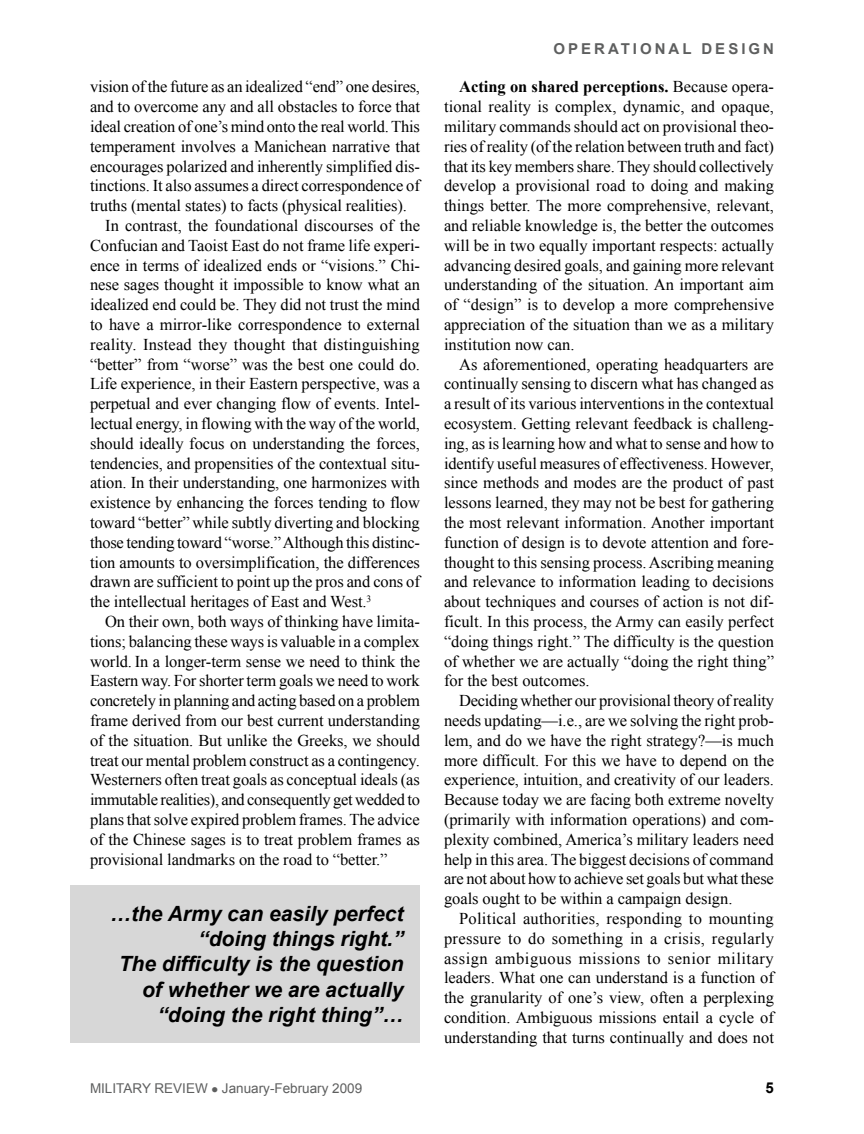
<style>
.page{position:relative;width:864px;height:1134px;background:#fff}
.page>*{position:absolute;margin:0;border:0;box-sizing:border-box;transform-origin:0 0}
.fob{font:italic 700 21px/25.2px "Arial";color:#000;text-align:right}
.fob-2{font:16.5px/19.8px "Times New Roman";letter-spacing:-.005em;color:#000;text-align:justify}
.t1{font:700 15px "Arial";letter-spacing:.2em;color:#5e5f5f}
.t2{font:700 15px "Arial";color:#000}
.t3{font:13.5px "Arial";color:#5e5f5f}
.s1{font-weight:700}
</style>
<div class="page">
<div style="left:70px;top:885px;width:350px;height:157px;background:#d7d7d7"></div>
<p class="fob-2" style="left:90px;top:77px;width:332px">vision of the future as an idealized “end” one desires, and to overcome any and all obstacles to force that ideal creation of one’s mind onto the real world. This temperament involves a Manichean narrative that encourages polarized and inherently simplified dis&shy;tinctions. It also assumes a direct correspondence of truths (mental states) to facts (physical realities).</p>
<p class="fob-2" style="left:90px;top:215px;width:332px;text-indent:15px">In contrast, the foundational discourses of the Confucian and Taoist East do not frame life experi&shy;ence in terms of idealized ends or “visions.” Chi&shy;nese sages thought it impossible to know what an idealized end could be. They did not trust the mind to have a mirror-like correspondence to external reality. Instead they thought that distinguishing “better” from “worse” was the best one could do.<br>Life experience, in their Eastern perspective, was a perpetual and ever changing flow of events. Intel&shy;lectual energy, in flowing with the way of the world, should ideally focus on understanding the forces, tendencies, and propensities of the contextual situ&shy;ation. In their understanding, one harmonizes with existence by enhancing the forces tending to flow toward “better” while subtly diverting and blocking those tending toward “worse.” Although this distinc&shy;tion amounts to oversimplification, the differences drawn are sufficient to point up the pros and cons of the intellectual heritages of East and West.<sup>3</sup></p>
<p class="fob-2" style="left:90px;top:611px;width:332px;text-indent:15px">On their own, both ways of thinking have limita&shy;tions; balancing these ways is valuable in a complex world. In a longer-term sense we need to think the Eastern way. For shorter term goals we need to work concretely in planning and acting based on a problem frame derived from our best current understanding of the situation. But unlike the Greeks, we should treat our mental problem construct as a contingency.<br>Westerners often treat goals as conceptual ideals (as immutable realities), and consequently get wedded to plans that solve expired problem frames. The advice of the Chinese sages is to treat problem frames as provisional landmarks on the road to “better.”</p>
<p class="fob" style="left:110px;top:902px;width:295px">…the Army can easily perfect “doing things right.”<br>The difficulty is the question of whether we are actually “doing the right thing”…</p>
<p class="t1" style="left:554px;top:39px;width:222px">OPERATIONAL DESIGN</p>
<p class="fob-2" style="left:444px;top:77px;width:332px;text-indent:15px"><span class="s1">Acting on shared perceptions.</span> Because opera&shy;tional reality is complex, dynamic, and opaque, military commands should act on provisional theo&shy;ries of reality (of the relation between truth and fact) that its key members share. They should collectively develop a provisional road to doing and making things better. The more comprehensive, relevant, and reliable knowledge is, the better the outcomes will be in two equally important respects: actually advancing desired goals, and gaining more relevant understanding of the situation. An important aim of “design” is to develop a more comprehensive appreciation of the situation than we as a military institution now can.</p>
<p class="fob-2" style="left:444px;top:354px;width:332px;text-indent:15px">As aforementioned, operating headquarters are continually sensing to discern what has changed as a result of its various interventions in the contextual ecosystem. Getting relevant feedback is challeng&shy;ing, as is learning how and what to sense and how to identify useful measures of effectiveness. However, since methods and modes are the product of past lessons learned, they may not be best for gathering the most relevant information. Another important function of design is to devote attention and fore&shy;thought to this sensing process. Ascribing meaning and relevance to information leading to decisions about techniques and courses of action is not dif&shy;ficult. In this process, the Army can easily perfect “doing things right.” The difficulty is the question of whether we are actually “doing the right thing” for the best outcomes.</p>
<p class="fob-2" style="left:444px;top:691px;width:332px;text-indent:15px">Deciding whether our provisional theory of reality needs updating—i.e., are we solving the right prob&shy;lem, and do we have the right strategy?—is much more difficult. For this we have to depend on the experience, intuition, and creativity of our leaders.<br>Because today we are facing both extreme novelty (primarily with information operations) and com&shy;plexity combined, America’s military leaders need help in this area. The biggest decisions of command are not about how to achieve set goals but what these goals ought to be within a campaign design.</p>
<p class="fob-2" style="left:444px;top:908px;width:332px;text-indent:15px">Political authorities, responding to mounting pressure to do something in a crisis, regularly assign ambiguous missions to senior military leaders. What one can understand is a function of the granularity of one’s view, often a perplexing condition. Ambiguous missions entail a cycle of understanding that turns continually and does not</p>
<p class="t3" style="left:90px;top:1080px;width:274px">Military Review ● January-February 2009</p>
<p class="t2" style="left:766px;top:1078px;width:10px">5</p>
</div>
